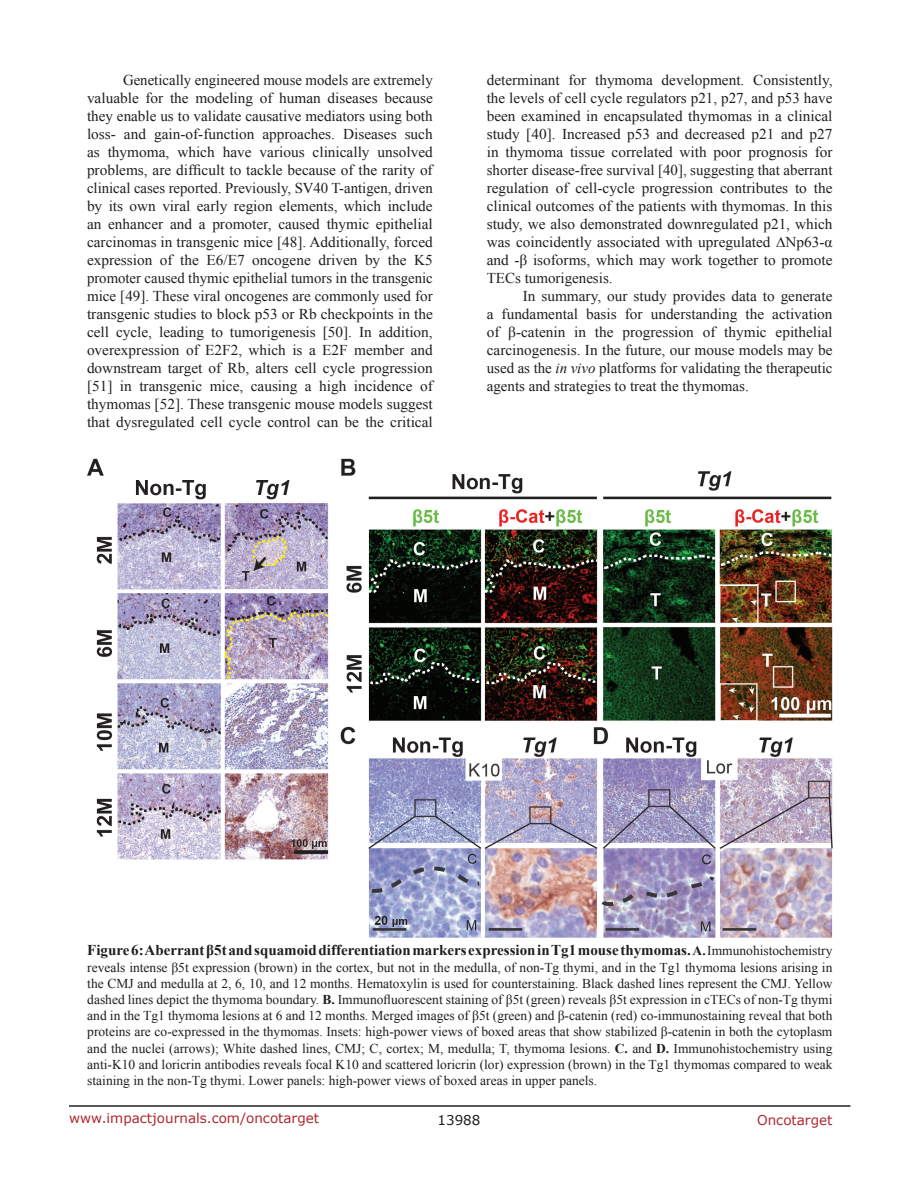
<style>
.page{position:relative;width:918px;height:1188px;background:#fff}
.page>*{position:absolute;margin:0;border:0;box-sizing:border-box;transform-origin:0 0}
.t1{font:15px/18px "Times New Roman";color:#201d20;text-align:justify}
.t2{font:700 15px "Times New Roman";color:#201d20}
.t3{font:13.5px/16.2px "Times New Roman";color:#201d20;text-align:justify}
.t4{font:13.5px "Verdana";color:#ac2830}
.t5{font:13.5px "Verdana";color:#201d20}
.s1{font-style:italic}
.s2{font-size:13.5px}
.s3{font-weight:400;font-size:13.5px}
.s4{font-weight:700}
</style>
<div class="page">
<hr style="left:69px;top:1105px;width:781px;height:2px;background:#231f20">
<img style="left:87px;top:458px;width:745px;height:480px">
<p class="t1" style="left:87px;top:71px;width:347px;text-indent:36px">Genetically engineered mouse models are extremely valuable for the modeling of human diseases because they enable us to validate causative mediators using both loss- and gain-of-function approaches. Diseases such as thymoma, which have various clinically unsolved problems, are difficult to tackle because of the rarity of clinical cases reported. Previously, SV40 T-antigen, driven by its own viral early region elements, which include an enhancer and a promoter, caused thymic epithelial carcinomas in transgenic mice [48]. Additionally, forced expression of the E6/E7 oncogene driven by the K5 promoter caused thymic epithelial tumors in the transgenic mice [49]. These viral oncogenes are commonly used for transgenic studies to block p53 or Rb checkpoints in the cell cycle, leading to tumorigenesis [50]. In addition, overexpression of E2F2, which is a E2F member and downstream target of Rb, alters cell cycle progression [51] in transgenic mice, causing a high incidence of thymomas [52]. These transgenic mouse models suggest that dysregulated cell cycle control can be the critical</p>
<p class="t1" style="left:487px;top:71px;width:347px">determinant for thymoma development. Consistently, the levels of cell cycle regulators p21, p27, and p53 have been examined in encapsulated thymomas in a clinical study [40]. Increased p53 and decreased p21 and p27 in thymoma tissue correlated with poor prognosis for shorter disease-free survival [40], suggesting that aberrant regulation of cell-cycle progression contributes to the clinical outcomes of the patients with thymomas. In this study, we also demonstrated downregulated p21, which was coincidently associated with upregulated ∆Np63-α and -β isoforms, which may work together to promote TECs tumorigenesis.</p>
<p class="t1" style="left:487px;top:287px;width:347px;text-indent:36px">In summary, our study provides data to generate a fundamental basis for understanding the activation of β-catenin in the progression of thymic epithelial carcinogenesis. In the future, our mouse models may be used as the <span class="s1">in vivo</span> platforms for validating the therapeutic agents and strategies to treat the thymomas.</p>
<p class="t2" style="left:87px;top:940px;width:747px">Figure 6: Aberrant β5t and squamoid differentiation markers expression in Tg1 mouse thymomas. <span class="s2">A.</span> <span class="s3">Immunohistochemistry</span></p>
<p class="t3" style="left:87px;top:959px;width:747px">reveals intense β5t expression (brown) in the cortex, but not in the medulla, of non-Tg thymi, and in the Tg1 thymoma lesions arising in the CMJ and medulla at 2, 6, 10, and 12 months. Hematoxylin is used for counterstaining. Black dashed lines represent the CMJ. Yellow dashed lines depict the thymoma boundary. <span class="s4">B.</span> Immunofluorescent staining of β5t (green) reveals β5t expression in cTECs of non-Tg thymi and in the Tg1 thymoma lesions at 6 and 12 months. Merged images of β5t (green) and β-catenin (red) co-immunostaining reveal that both proteins are co-expressed in the thymomas. Insets: high-power views of boxed areas that show stabilized β-catenin in both the cytoplasm and the nuclei (arrows); White dashed lines, CMJ; C, cortex; M, medulla; T, thymoma lesions. <span class="s4">C.</span> and <span class="s4">D.</span> Immunohistochemistry using anti-K10 and loricrin antibodies reveals focal K10 and scattered loricrin (lor) expression (brown) in the Tg1 thymomas compared to weak staining in the non-Tg thymi. Lower panels: high-power views of boxed areas in upper panels.</p>
<p class="t4" style="left:69px;top:1109px;width:252px">www.impactjournals.com/oncotarget</p>
<p class="t5" style="left:438px;top:1111px;width:44px">13988</p>
<p class="t4" style="left:757px;top:1111px;width:77px">Oncotarget</p>
</div>
